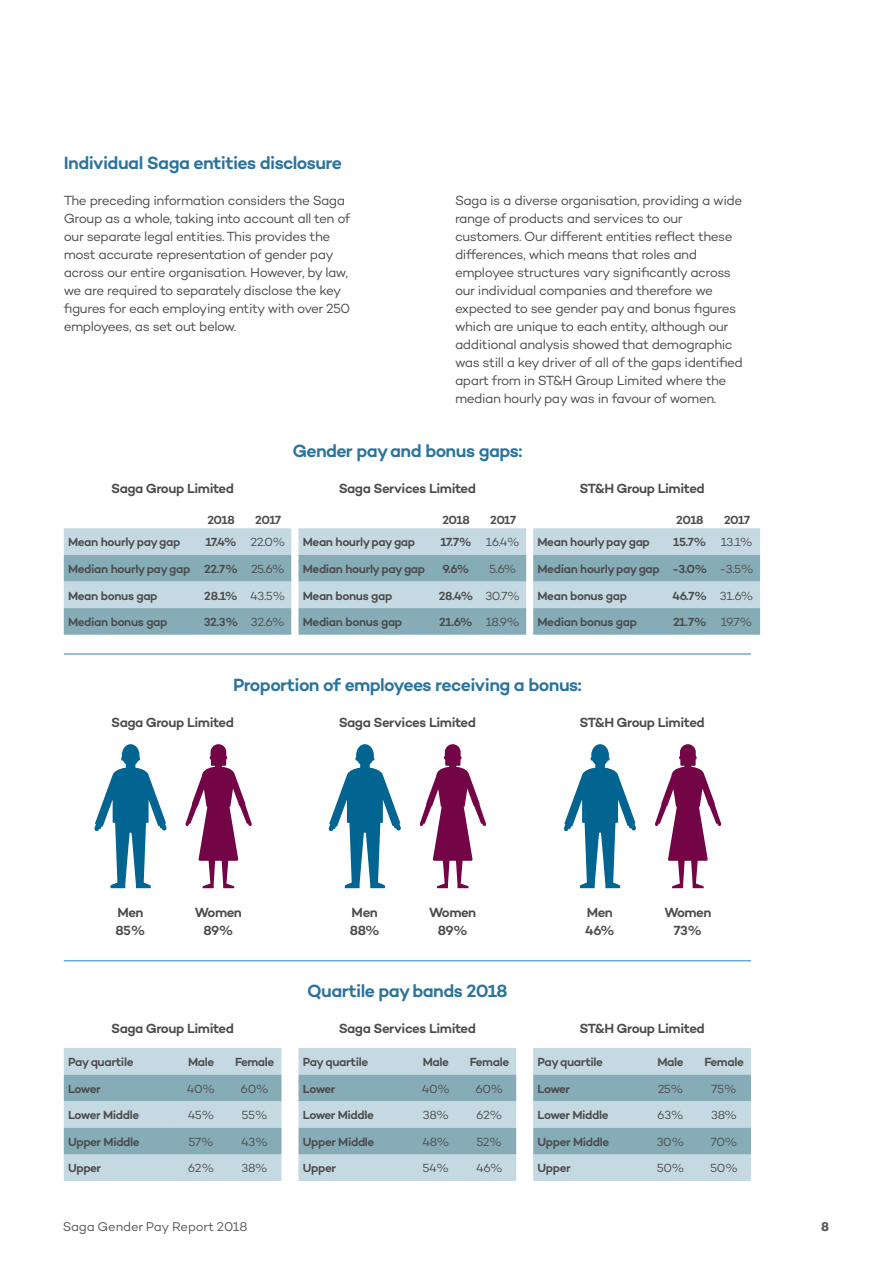
<style>
.page{position:relative;width:893px;height:1263px;background:#fff}
.page>*{position:absolute;margin:0;border:0;box-sizing:border-box;transform-origin:0 0}
.PN_Body_copy{font:600 18px "Campton";letter-spacing:-.03em;color:#2a739c}
.PN_Body_copy-2{font:13.5px/18px "Campton";letter-spacing:-.035em;color:#4b4c4d}
.PN_Body_copy-3{font:600 13.5px/18px "Campton";letter-spacing:-.03em;color:#4b4c4d}
.t1{font:12.9px "Campton";letter-spacing:-.015em;color:#57585a}
.t2{font:700 12.9px "Campton";color:#57585a}
.PN_Body_copy-4{font:600 12px "Campton";letter-spacing:-.03em;color:#4b4c4d}
.PN_Body_copy-5{font:12px "Campton";letter-spacing:-.03em;color:#4b4c4d}
</style>
<div class="page">
<svg style="left:64px;top:528px;width:227px;height:107px;background:#a6c2cd"></svg>
<svg style="left:298px;top:528px;width:228px;height:107px;background:#a7c3cd"></svg>
<svg style="left:533px;top:528px;width:227px;height:107px;background:#a6c2cd"></svg>
<svg style="left:64px;top:1048px;width:217px;height:133px;background:#acc7d1"></svg>
<svg style="left:298px;top:1048px;width:218px;height:133px;background:#acc7d1"></svg>
<svg style="left:533px;top:1048px;width:218px;height:133px;background:#acc7d1"></svg>
<svg style="left:94px;top:744px;width:73px;height:144px"></svg>
<svg style="left:185px;top:744px;width:67px;height:144px"></svg>
<svg style="left:419px;top:744px;width:67px;height:144px"></svg>
<svg style="left:564px;top:744px;width:72px;height:144px"></svg>
<svg style="left:655px;top:744px;width:66px;height:144px"></svg>
<hr style="left:64px;top:654px;width:687px;height:1px;background:#2783c5">
<hr style="left:64px;top:960px;width:687px;height:1px;background:#2783c5">
<svg style="left:328px;top:744px;width:73px;height:144px"></svg>
<p class="PN_Body_copy" style="left:64px;top:151px;width:280px">Individual Saga entities disclosure</p>
<p class="PN_Body_copy-2" style="left:64px;top:191px;width:288px">The preceding information considers the Saga Group as a whole, taking into account all ten of our separate legal entities. This provides the most accurate representation of gender pay across our entire organisation. However, by law, we are required to separately disclose the key figures for each employing entity with over 250 employees, as set out below.</p>
<p class="PN_Body_copy-2" style="left:455px;top:191px;width:289px">Saga is a diverse organisation, providing a wide range of products and services to our customers. Our different entities reflect these differences, which means that roles and employee structures vary significantly across our individual companies and therefore we expected to see gender pay and bonus figures which are unique to each entity, although our additional analysis showed that demographic was still a key driver of all of the gaps identified apart from in ST&amp;H Group Limited where the median hourly pay was in favour of women.</p>
<p class="PN_Body_copy" style="left:292px;top:439px;width:231px">Gender pay and bonus gaps:</p>
<p class="PN_Body_copy-3" style="left:111px;top:479px;width:124px">Saga Group Limited</p>
<p class="PN_Body_copy-3" style="left:339px;top:479px;width:139px">Saga Services Limited</p>
<p class="PN_Body_copy-3" style="left:579px;top:479px;width:127px">ST&amp;H Group Limited</p>
<p class="PN_Body_copy-4" style="left:207px;top:512px;width:29px">2018</p>
<p class="PN_Body_copy-4" style="left:255px;top:512px;width:28px">2017</p>
<p class="PN_Body_copy-4" style="left:442px;top:512px;width:29px">2018</p>
<p class="PN_Body_copy-4" style="left:490px;top:512px;width:28px">2017</p>
<p class="PN_Body_copy-4" style="left:676px;top:512px;width:29px">2018</p>
<p class="PN_Body_copy-4" style="left:724px;top:512px;width:28px">2017</p>
<p class="PN_Body_copy-4" style="left:68px;top:535px;width:114px">Mean hourly pay gap</p>
<p class="PN_Body_copy-4" style="left:205px;top:535px;width:33px">17.4%</p>
<p class="PN_Body_copy-5" style="left:250px;top:535px;width:37px">22.0%</p>
<p class="PN_Body_copy-4" style="left:68px;top:561px;width:124px">Median hourly pay gap</p>
<p class="PN_Body_copy-4" style="left:204px;top:561px;width:35px">22.7%</p>
<p class="PN_Body_copy-5" style="left:251px;top:561px;width:35px">25.6%</p>
<p class="PN_Body_copy-4" style="left:68px;top:588px;width:91px">Mean bonus gap</p>
<p class="PN_Body_copy-4" style="left:204px;top:588px;width:35px">28.1%</p>
<p class="PN_Body_copy-5" style="left:250px;top:588px;width:37px">43.5%</p>
<p class="PN_Body_copy-4" style="left:68px;top:614px;width:101px">Median bonus gap</p>
<p class="PN_Body_copy-4" style="left:204px;top:614px;width:36px">32.3%</p>
<p class="PN_Body_copy-5" style="left:251px;top:615px;width:35px">32.6%</p>
<p class="PN_Body_copy-4" style="left:303px;top:535px;width:114px">Mean hourly pay gap</p>
<p class="PN_Body_copy-4" style="left:440px;top:535px;width:33px">17.7%</p>
<p class="PN_Body_copy-5" style="left:486px;top:535px;width:35px">16.4%</p>
<p class="PN_Body_copy-4" style="left:303px;top:561px;width:124px">Median hourly pay gap</p>
<p class="PN_Body_copy-4" style="left:443px;top:561px;width:28px">9.6%</p>
<p class="PN_Body_copy-5" style="left:489px;top:561px;width:29px">5.6%</p>
<p class="PN_Body_copy-4" style="left:303px;top:588px;width:91px">Mean bonus gap</p>
<p class="PN_Body_copy-4" style="left:439px;top:588px;width:36px">28.4%</p>
<p class="PN_Body_copy-5" style="left:485px;top:588px;width:36px">30.7%</p>
<p class="PN_Body_copy-4" style="left:303px;top:614px;width:101px">Median bonus gap</p>
<p class="PN_Body_copy-4" style="left:439px;top:614px;width:35px">21.6%</p>
<p class="PN_Body_copy-5" style="left:486px;top:615px;width:36px">18.9%</p>
<p class="PN_Body_copy-4" style="left:537px;top:535px;width:114px">Mean hourly pay gap</p>
<p class="PN_Body_copy-4" style="left:673px;top:535px;width:35px">15.7%</p>
<p class="PN_Body_copy-5" style="left:721px;top:535px;width:33px">13.1%</p>
<p class="PN_Body_copy-4" style="left:537px;top:561px;width:124px">Median hourly pay gap</p>
<p class="PN_Body_copy-4" style="left:672px;top:561px;width:37px">-3.0%</p>
<p class="PN_Body_copy-5" style="left:720px;top:561px;width:36px">-3.5%</p>
<p class="PN_Body_copy-4" style="left:537px;top:588px;width:91px">Mean bonus gap</p>
<p class="PN_Body_copy-4" style="left:673px;top:588px;width:36px">46.7%</p>
<p class="PN_Body_copy-5" style="left:720px;top:588px;width:35px">31.6%</p>
<p class="PN_Body_copy-4" style="left:537px;top:614px;width:101px">Median bonus gap</p>
<p class="PN_Body_copy-4" style="left:673px;top:614px;width:35px">21.7%</p>
<p class="PN_Body_copy-5" style="left:721px;top:615px;width:33px">19.7%</p>
<p class="PN_Body_copy" style="left:233px;top:673px;width:350px">Proportion of employees receiving a bonus:</p>
<p class="PN_Body_copy-3" style="left:111px;top:713px;width:124px">Saga Group Limited</p>
<p class="PN_Body_copy-3" style="left:339px;top:713px;width:139px">Saga Services Limited</p>
<p class="PN_Body_copy-3" style="left:579px;top:713px;width:127px">ST&amp;H Group Limited</p>
<p class="PN_Body_copy-3" style="left:115px;top:903px;width:32px">Men<br>85%</p>
<p class="PN_Body_copy-3" style="left:195px;top:903px;width:49px;text-align:center">Women<br>89%</p>
<p class="PN_Body_copy-3" style="left:350px;top:903px;width:31px">Men<br>88%</p>
<p class="PN_Body_copy-3" style="left:429px;top:903px;width:49px;text-align:center">Women<br>89%</p>
<p class="PN_Body_copy-3" style="left:585px;top:903px;width:31px">Men<br>46%</p>
<p class="PN_Body_copy-3" style="left:664px;top:903px;width:49px;text-align:center">Women<br>73%</p>
<p class="PN_Body_copy-3" style="left:111px;top:1019px;width:124px">Saga Group Limited</p>
<p class="PN_Body_copy-4" style="left:68px;top:1054px;width:67px">Pay quartile</p>
<p class="PN_Body_copy-4" style="left:188px;top:1054px;width:28px">Male</p>
<p class="PN_Body_copy-4" style="left:235px;top:1054px;width:41px">Female</p>
<p class="PN_Body_copy-4" style="left:68px;top:1081px;width:34px">Lower</p>
<p class="PN_Body_copy-5" style="left:187px;top:1081px;width:30px">40%</p>
<p class="PN_Body_copy-5" style="left:241px;top:1081px;width:30px">60%</p>
<p class="PN_Body_copy-4" style="left:68px;top:1107px;width:73px">Lower Middle</p>
<p class="PN_Body_copy-5" style="left:188px;top:1108px;width:28px">45%</p>
<p class="PN_Body_copy-5" style="left:242px;top:1108px;width:28px">55%</p>
<p class="PN_Body_copy-4" style="left:68px;top:1134px;width:73px">Upper Middle</p>
<p class="PN_Body_copy-5" style="left:188px;top:1134px;width:27px">57%</p>
<p class="PN_Body_copy-5" style="left:241px;top:1134px;width:28px">43%</p>
<p class="PN_Body_copy-4" style="left:68px;top:1161px;width:35px">Upper</p>
<p class="PN_Body_copy-5" style="left:188px;top:1161px;width:28px">62%</p>
<p class="PN_Body_copy-5" style="left:242px;top:1161px;width:28px">38%</p>
<p class="PN_Body_copy" style="left:307px;top:979px;width:202px">Quartile pay bands 2018</p>
<p class="PN_Body_copy-3" style="left:339px;top:1019px;width:139px">Saga Services Limited</p>
<p class="PN_Body_copy-4" style="left:303px;top:1054px;width:67px">Pay quartile</p>
<p class="PN_Body_copy-4" style="left:423px;top:1054px;width:28px">Male</p>
<p class="PN_Body_copy-4" style="left:470px;top:1054px;width:41px">Female</p>
<p class="PN_Body_copy-4" style="left:303px;top:1081px;width:34px">Lower</p>
<p class="PN_Body_copy-5" style="left:422px;top:1081px;width:30px">40%</p>
<p class="PN_Body_copy-5" style="left:475px;top:1081px;width:30px">60%</p>
<p class="PN_Body_copy-4" style="left:303px;top:1107px;width:73px">Lower Middle</p>
<p class="PN_Body_copy-5" style="left:423px;top:1108px;width:28px">38%</p>
<p class="PN_Body_copy-5" style="left:476px;top:1108px;width:28px">62%</p>
<p class="PN_Body_copy-4" style="left:303px;top:1134px;width:73px">Upper Middle</p>
<p class="PN_Body_copy-5" style="left:422px;top:1134px;width:28px">48%</p>
<p class="PN_Body_copy-5" style="left:477px;top:1134px;width:27px">52%</p>
<p class="PN_Body_copy-4" style="left:303px;top:1161px;width:35px">Upper</p>
<p class="PN_Body_copy-5" style="left:423px;top:1161px;width:28px">54%</p>
<p class="PN_Body_copy-5" style="left:476px;top:1161px;width:28px">46%</p>
<p class="PN_Body_copy-3" style="left:579px;top:1019px;width:127px">ST&amp;H Group Limited</p>
<p class="PN_Body_copy-4" style="left:537px;top:1054px;width:67px">Pay quartile</p>
<p class="PN_Body_copy-4" style="left:657px;top:1054px;width:28px">Male</p>
<p class="PN_Body_copy-4" style="left:704px;top:1054px;width:41px">Female</p>
<p class="PN_Body_copy-4" style="left:537px;top:1081px;width:34px">Lower</p>
<p class="PN_Body_copy-5" style="left:658px;top:1081px;width:27px">25%</p>
<p class="PN_Body_copy-5" style="left:712px;top:1081px;width:27px">75%</p>
<p class="PN_Body_copy-4" style="left:537px;top:1107px;width:73px">Lower Middle</p>
<p class="PN_Body_copy-5" style="left:657px;top:1108px;width:28px">63%</p>
<p class="PN_Body_copy-5" style="left:711px;top:1108px;width:28px">38%</p>
<p class="PN_Body_copy-4" style="left:537px;top:1134px;width:73px">Upper Middle</p>
<p class="PN_Body_copy-5" style="left:657px;top:1134px;width:29px">30%</p>
<p class="PN_Body_copy-5" style="left:711px;top:1134px;width:28px">70%</p>
<p class="PN_Body_copy-4" style="left:537px;top:1161px;width:35px">Upper</p>
<p class="PN_Body_copy-5" style="left:657px;top:1161px;width:29px">50%</p>
<p class="PN_Body_copy-5" style="left:710px;top:1161px;width:29px">50%</p>
<p class="t1" style="left:63px;top:1219px;width:186px">Saga Gender Pay Report 2018</p>
<p class="t2" style="left:821px;top:1219px;width:10px">8</p>
</div>
